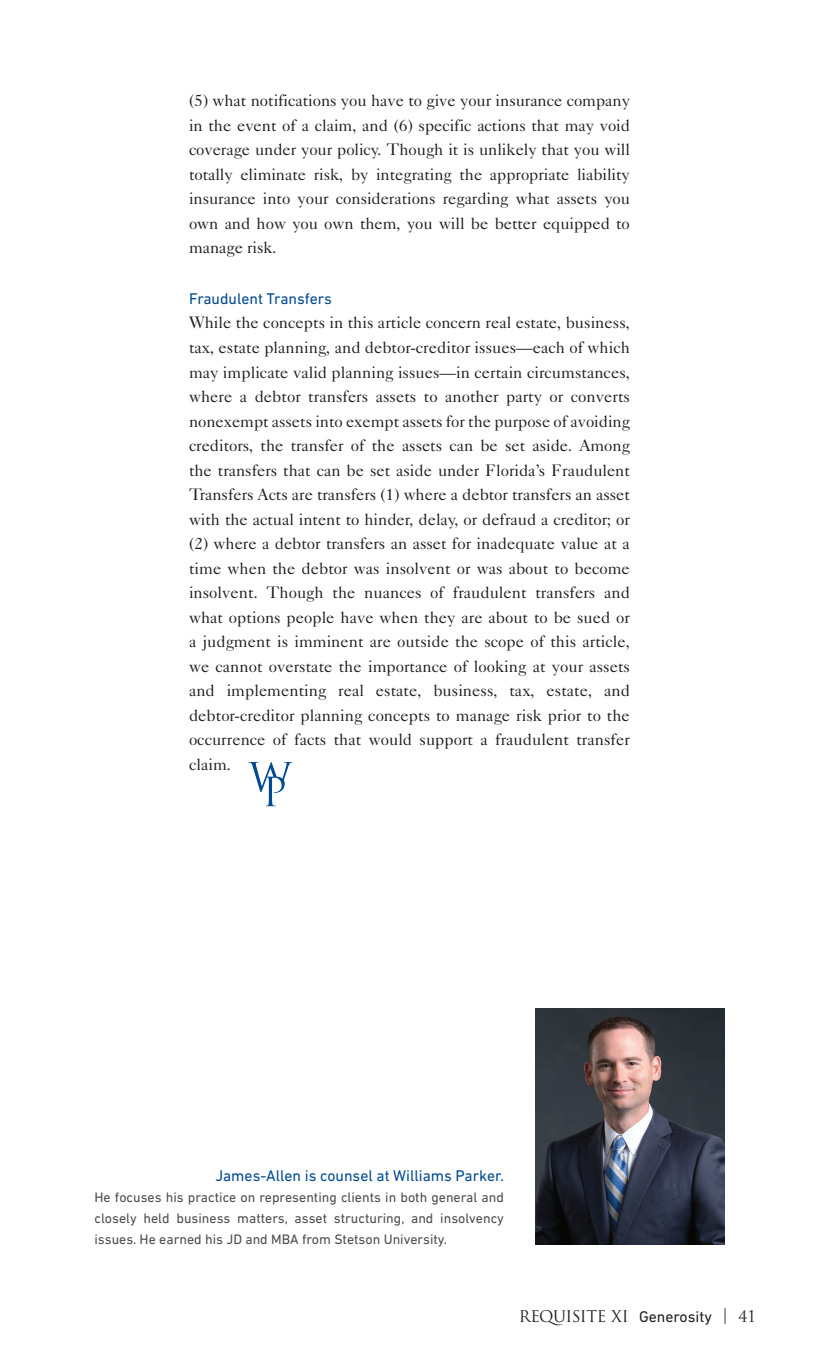
<style>
.page{position:relative;width:819px;height:1355px;background:#fff}
.page>*{position:absolute;margin:0;border:0;box-sizing:border-box;transform-origin:0 0}
.t1{font:16.62px/24.5px "Caslon Five Forty";color:#231f20;text-align:justify}
.t2{font:15.75px "DIN Next LT Pro";color:#014990}
.t3{font:15.75px "Trajan Pro";letter-spacing:-.025em;color:#231f20}
.t4{font:14px/21px "DIN Next LT Pro";color:#4b4c4d;text-align:justify}
.s1{font-family:"DIN Next LT Pro"}
</style>
<div class="page">
<svg style="left:248px;top:762px;width:44px;height:44px"></svg>
<img style="left:536px;top:1008px;width:188px;height:236px">
<p class="t1" style="left:189px;top:88px;width:443px">(5) what notifications you have to give your insurance company in the event of a claim, and (6) specific actions that may void coverage under your policy. Though it is unlikely that you will totally eliminate risk, by integrating the appropriate liability insurance into your considerations regarding what assets you own and how you own them, you will be better equipped to manage risk.</p>
<p class="t2" style="left:189px;top:289px;width:144px">Fraudulent Transfers</p>
<p class="t1" style="left:189px;top:310px;width:443px">While the concepts in this article concern real estate, business, tax, estate planning, and debtor-creditor issues—each of which may implicate valid planning issues—in certain circumstances, where a debtor transfers assets to another party or converts nonexempt assets into exempt assets for the purpose of avoiding creditors, the transfer of the assets can be set aside. Among the transfers that can be set aside under Florida’s Fraudulent Transfers Acts are transfers (1) where a debtor transfers an asset with the actual intent to hinder, delay, or defraud a creditor; or (2) where a debtor transfers an asset for inadequate value at a time when the debtor was insolvent or was about to become insolvent. Though the nuances of fraudulent transfers and what options people have when they are about to be sued or a judgment is imminent are outside the scope of this article, we cannot overstate the importance of looking at your assets and implementing real estate, business, tax, estate, and debtor-creditor planning concepts to manage risk prior to the occurrence of facts that would support a fraudulent transfer claim.</p>
<p class="t2" style="left:215px;top:1166px;width:290px">James-Allen is counsel at Williams Parker.</p>
<p class="t4" style="left:94px;top:1186px;width:411px">He focuses his practice on representing clients in both general and closely held business matters, asset structuring, and insolvency issues. He earned his JD and MBA from Stetson University.</p>
<p class="t3" style="left:519px;top:1306px;width:239px">REQUISITE XI <span class="s1">Generosity</span> | 41</p>
</div>
